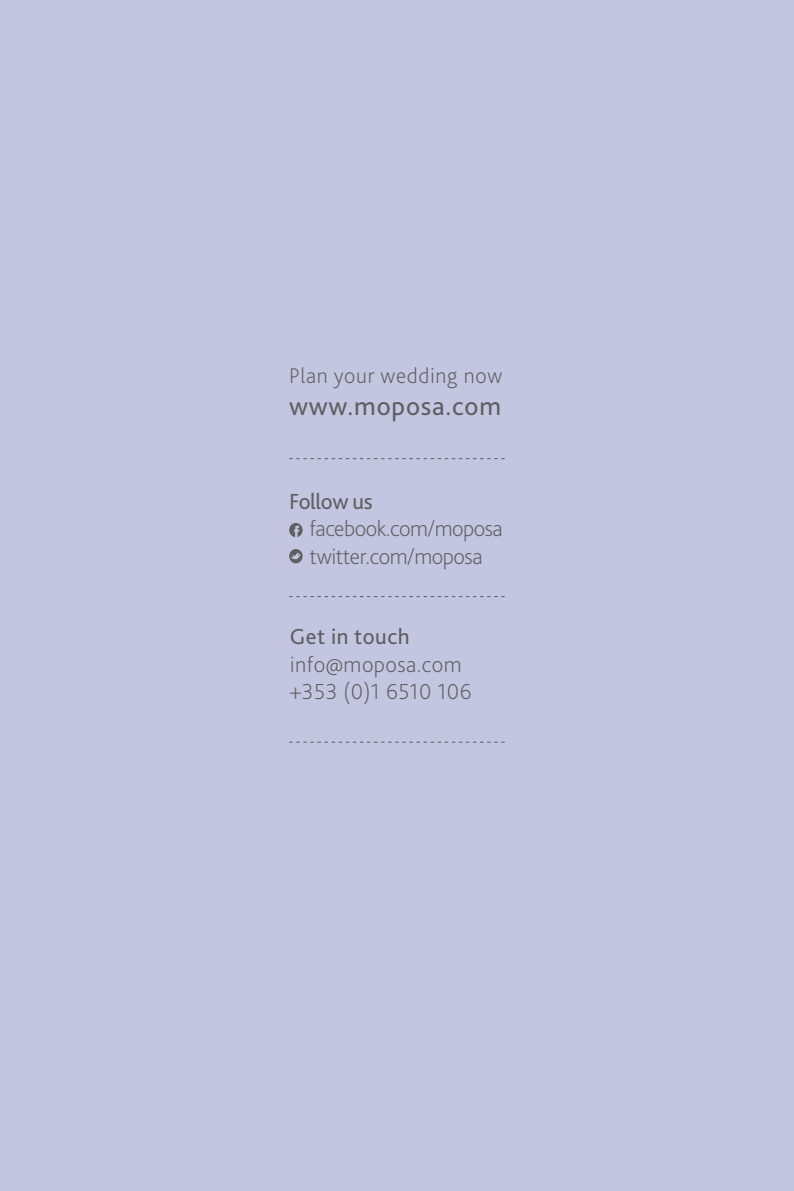
<style>
.page{position:relative;width:794px;height:1191px;background:#c4c6e1}
.page>*{position:absolute;margin:0;border:0;box-sizing:border-box;transform-origin:0 0}
.t1{font:26.78px "Bliss 2";letter-spacing:.03em;color:#5f5f62}
.t2{font:200 22.75px/27.3px "Bliss 2";letter-spacing:-.02em;color:#5f5f62}
.t3{font:200 22.75px/27.3px "Bliss 2";letter-spacing:.02em;color:#5f5f62}
.t4{font:22.75px "Bliss 2";letter-spacing:.02em;color:#5f5f62}
.t5{font:22.75px "Bliss 2";letter-spacing:-.02em;color:#5f5f62}
.t6{font:200 22.22px "Bliss 2";letter-spacing:.03em;color:#5f5f62}
</style>
<div class="page">
<svg style="left:289px;top:523px;width:13px;height:14px"></svg>
<svg style="left:289px;top:549px;width:14px;height:14px"></svg>
<svg style="left:289px;top:741px;width:216px;height:1px"></svg>
<svg style="left:289px;top:458px;width:216px;height:1px"></svg>
<svg style="left:289px;top:596px;width:216px;height:1px"></svg>
<p class="t6" style="left:289px;top:362px;width:215px">Plan your wedding now</p>
<p class="t1" style="left:289px;top:390px;width:213px">www.moposa.com</p>
<p class="t5" style="left:289px;top:487px;width:85px">Follow us</p>
<p class="t2" style="left:310px;top:515px;width:195px">facebook.com/moposa twitter.com/moposa</p>
<p class="t4" style="left:290px;top:622px;width:121px">Get in touch</p>
<p class="t3" style="left:290px;top:650px;width:183px">info@moposa.com +353 (0)1 6510 106</p>
</div>
